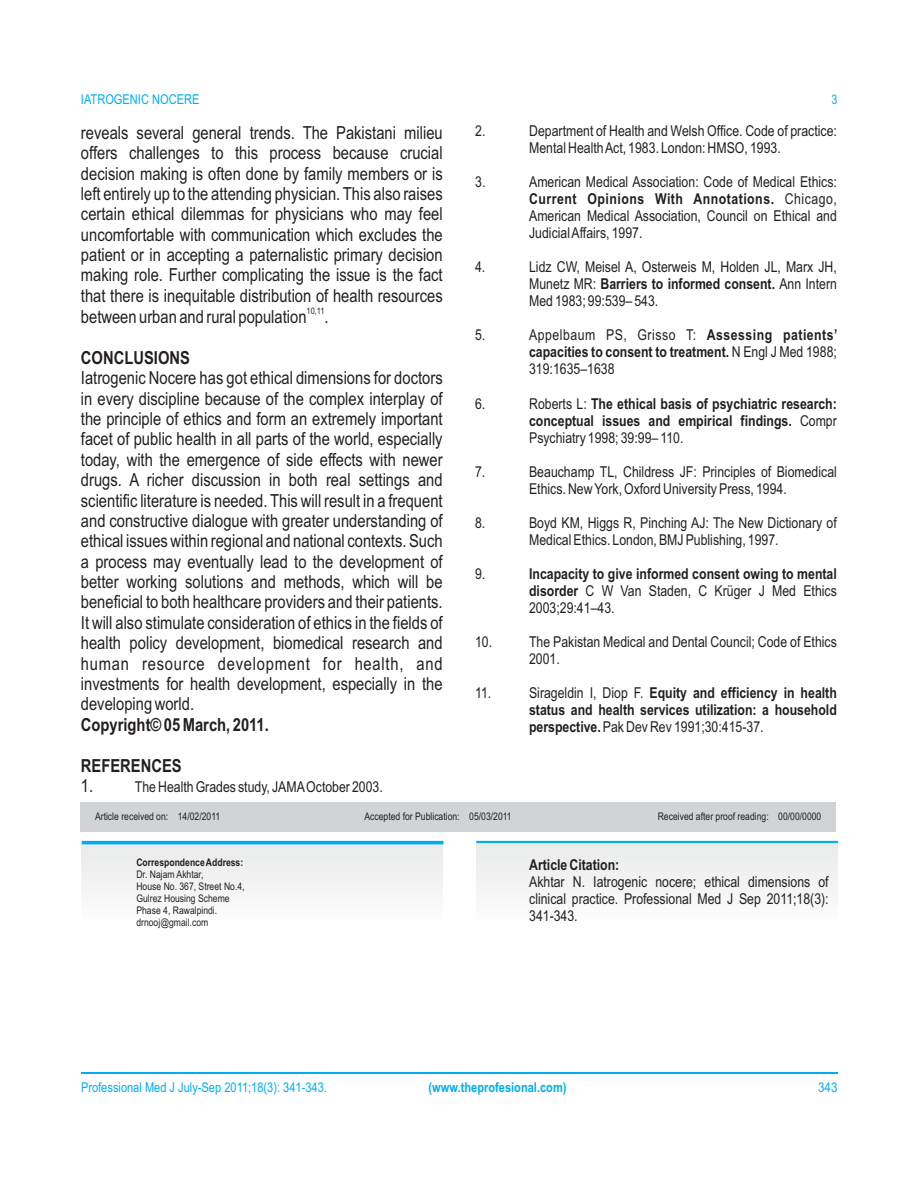
<style>
.page{position:relative;width:918px;height:1188px;background:#fff}
.page>*{position:absolute;margin:0;border:0;box-sizing:border-box;transform-origin:0 0}
.t1{font:18px/20.4px "Arial Narrow";color:#231f20}
.t2{font:700 18px "Arial Narrow";color:#231f20}
.t3{font:15px/17px "Arial Narrow";color:#231f20}
.t4{font:700 15px/17.1px "Arial Narrow";color:#231f20}
.t5{font:700 15px "Arial Narrow";letter-spacing:.035em;color:#231f20}
.t6{font:13.5px "Arial Narrow";color:#00aeef}
.t7{font:700 13.5px "Arial Narrow";color:#00aeef}
.t8{font:13.5px "Arial Narrow";color:#00aeef;scale:1.04 1}
.t9{font:13.2px "Arial Narrow";color:#00aeef}
.t10{font:10.5px/11.9px "Arial Narrow";color:#231f20}
.t11{font:700 10.5px "Arial Narrow";color:#231f20}
.t12{font:9px "Arial Narrow";color:#231f20}
.s1{font-weight:400}
.s2{font-weight:700}
.s3{font-size:18px}
</style>
<div class="page">
<hr style="left:81px;top:1072px;width:756px;height:2px;background:#00aeef">
<div style="left:80px;top:802px;width:756px;height:29px;background:#d1d3d4"></div>
<div style="left:82px;top:842px;width:361px;height:103px;background:#f5f5f5"></div>
<hr style="left:82px;top:841px;width:361px;height:3px;background:#00aeef">
<div style="left:477px;top:841px;width:361px;height:104px;background:#f5f5f5"></div>
<hr style="left:476px;top:841px;width:362px;height:2px;background:#00aeef">
<p class="t6" style="left:81px;top:94px;width:120px">IATROGENIC NOCERE</p>
<p class="t9" style="left:832px;top:94px;width:8px">3</p>
<p class="t3" style="left:475px;top:124px;width:12px">2.</p>
<p class="t3" style="left:529px;top:124px;width:309px">Department of Health and Welsh Office. Code of practice:</p>
<p class="t1" style="left:81px;top:124px;width:363px">reveals several general trends. The Pakistani milieu</p>
<p class="t3" style="left:529px;top:141px;width:253px">Mental Health Act, 1983. London: HMSO, 1993.</p>
<p class="t1" style="left:81px;top:144px;width:363px">offers challenges to this process because crucial decision making is often done by family members or is</p>
<p class="t3" style="left:475px;top:175px;width:12px">3.</p>
<p class="t3" style="left:529px;top:175px;width:309px">American Medical Association: Code of Medical Ethics:</p>
<p class="t1" style="left:81px;top:185px;width:363px">left entirely up to the attending physician. This also raises</p>
<p class="t5" style="left:529px;top:193px;width:309px">Current Opinions With Annotations. <span class="s1">Chicago,</span></p>
<p class="t1" style="left:81px;top:205px;width:363px">certain ethical dilemmas for physicians who may feel</p>
<p class="t3" style="left:529px;top:209px;width:309px">American Medical Association, Council on Ethical and</p>
<p class="t1" style="left:81px;top:226px;width:363px">uncomfortable with communication which excludes the</p>
<p class="t3" style="left:529px;top:226px;width:115px">Judicial Affairs, 1997.</p>
<p class="t1" style="left:81px;top:246px;width:363px">patient or in accepting a paternalistic primary decision</p>
<p class="t3" style="left:475px;top:260px;width:12px">4.</p>
<p class="t3" style="left:529px;top:260px;width:309px">Lidz CW, Meisel A, Osterweis M, Holden JL, Marx JH,</p>
<p class="t1" style="left:81px;top:267px;width:363px">making role. Further complicating the issue is the fact</p>
<p class="t4" style="left:529px;top:277px;width:309px"><span class="s1">Munetz MR:</span> Barriers to informed consent. <span class="s1">Ann Intern</span></p>
<p class="t1" style="left:81px;top:287px;width:363px">that there is inequitable distribution of health resources</p>
<p class="t3" style="left:529px;top:294px;width:131px">Med 1983; 99:539– 543.</p>
<p class="t12" style="left:307px;top:307px;width:19px">10,11</p>
<p class="t1" style="left:81px;top:308px;width:249px">between urban and rural population .</p>
<p class="t3" style="left:475px;top:328px;width:12px">5.</p>
<p class="t4" style="left:529px;top:328px;width:310px"><span class="s1">Appelbaum PS, Grisso T:</span> Assessing patients’ capacities to consent to treatment. <span class="s1">N Engl J Med 1988;</span></p>
<p class="t2" style="left:81px;top:351px;width:111px">CONCLUSIONS</p>
<p class="t3" style="left:529px;top:362px;width:87px">319:1635–1638</p>
<p class="t1" style="left:81px;top:369px;width:363px">Iatrogenic Nocere has got ethical dimensions for doctors in every discipline because of the complex interplay of</p>
<p class="t3" style="left:475px;top:396px;width:12px">6.</p>
<p class="t4" style="left:529px;top:396px;width:309px"><span class="s1">Roberts L:</span> The ethical basis of psychiatric research:</p>
<p class="t1" style="left:81px;top:410px;width:363px">the principle of ethics and form an extremely important</p>
<p class="t4" style="left:529px;top:413px;width:309px">conceptual issues and empirical findings. <span class="s1">Compr<br>Psychiatry 1998; 39:99– 110.</span></p>
<p class="t1" style="left:81px;top:431px;width:363px">facet of public health in all parts of the world, especially today, with the emergence of side effects with newer</p>
<p class="t3" style="left:475px;top:464px;width:12px">7.</p>
<p class="t3" style="left:529px;top:464px;width:309px">Beauchamp TL, Childress JF: Principles of Biomedical</p>
<p class="t1" style="left:81px;top:471px;width:363px">drugs. A richer discussion in both real settings and</p>
<p class="t3" style="left:529px;top:481px;width:259px">Ethics. New York, Oxford University Press, 1994.</p>
<p class="t1" style="left:81px;top:492px;width:363px">scientific literature is needed. This will result in a frequent and constructive dialogue with greater understanding of</p>
<p class="t3" style="left:475px;top:515px;width:12px">8.</p>
<p class="t3" style="left:529px;top:515px;width:309px">Boyd KM, Higgs R, Pinching AJ: The New Dictionary of</p>
<p class="t1" style="left:81px;top:532px;width:363px">ethicalissues within regional and national contexts. Such</p>
<p class="t3" style="left:529px;top:532px;width:251px">Medical Ethics. London, BMJ Publishing, 1997.</p>
<p class="t1" style="left:81px;top:553px;width:363px">a process may eventually lead to the development of</p>
<p class="t3" style="left:475px;top:566px;width:12px">9.</p>
<p class="t4" style="left:529px;top:566px;width:309px">Incapacity to give informed consent owing to mental</p>
<p class="t1" style="left:81px;top:573px;width:363px">better working solutions and methods, which will be</p>
<p class="t3" style="left:529px;top:584px;width:309px"><span class="s2">disorder</span> C W Van Staden, C Krüger J Med Ethics</p>
<p class="t1" style="left:81px;top:594px;width:363px">beneficial to both healthcare providers and their patients.</p>
<p class="t3" style="left:529px;top:601px;width:87px">2003;29:41–43.</p>
<p class="t1" style="left:81px;top:614px;width:363px">It will also stimulate consideration of ethics in the fields of health policy development, biomedical research and</p>
<p class="t3" style="left:475px;top:635px;width:19px">10.</p>
<p class="t3" style="left:529px;top:635px;width:309px">The Pakistan Medical and Dental Council; Code of Ethics<br>2001.</p>
<p class="t1" style="left:81px;top:655px;width:363px">human resource development for health, and investments for health development, especially in the</p>
<p class="t3" style="left:475px;top:686px;width:18px">11.</p>
<p class="t4" style="left:529px;top:686px;width:309px"><span class="s1">Sirageldin I, Diop F.</span> Equity and efficiency in health</p>
<p class="t1" style="left:81px;top:696px;width:115px">developing world.</p>
<p class="t4" style="left:529px;top:703px;width:309px">status and health services utilization: a household</p>
<p class="t2" style="left:81px;top:718px;width:190px">Copyright© 05 March, 2011.</p>
<p class="t3" style="left:529px;top:720px;width:236px"><span class="s2">perspective.</span> Pak Dev Rev 1991;30:415-37.</p>
<p class="t2" style="left:81px;top:759px;width:102px">REFERENCES</p>
<p class="t3" style="left:81px;top:780px;width:303px"><span class="s3">1.</span> The Health Grades study, JAMAOctober 2003.</p>
<p class="t10" style="left:95px;top:812px;width:127px">Article received on: 14/02/2011</p>
<p class="t10" style="left:658px;top:812px;width:165px">Received after proof reading: 00/00/0000</p>
<p class="t11" style="left:136px;top:858px;width:108px">Correspondence Address:</p>
<p class="t10" style="left:136px;top:869px;width:110px">Dr. Najam Akhtar,<br>House No. 367, Street No.4,<br>Gulrez Housing Scheme<br>Phase 4, Rawalpindi. drnooj@gmail.com</p>
<p class="t10" style="left:364px;top:812px;width:149px">Accepted for Publication: 05/03/2011</p>
<p class="t4" style="left:529px;top:858px;width:92px">Article Citation:</p>
<p class="t3" style="left:529px;top:875px;width:301px;text-align:justify">Akhtar N. Iatrogenic nocere; ethical dimensions of clinical practice. Professional Med J Sep 2011;18(3):<br>341-343.</p>
<p class="t6" style="left:81px;top:1082px;width:247px">Professional Med J July-Sep 2011;18(3): 341-343.</p>
<p class="t7" style="left:429px;top:1082px;width:140px">(www.theprofesional.com)</p>
<p class="t8" style="left:818px;top:1082px;width:20px">343</p>
</div>
